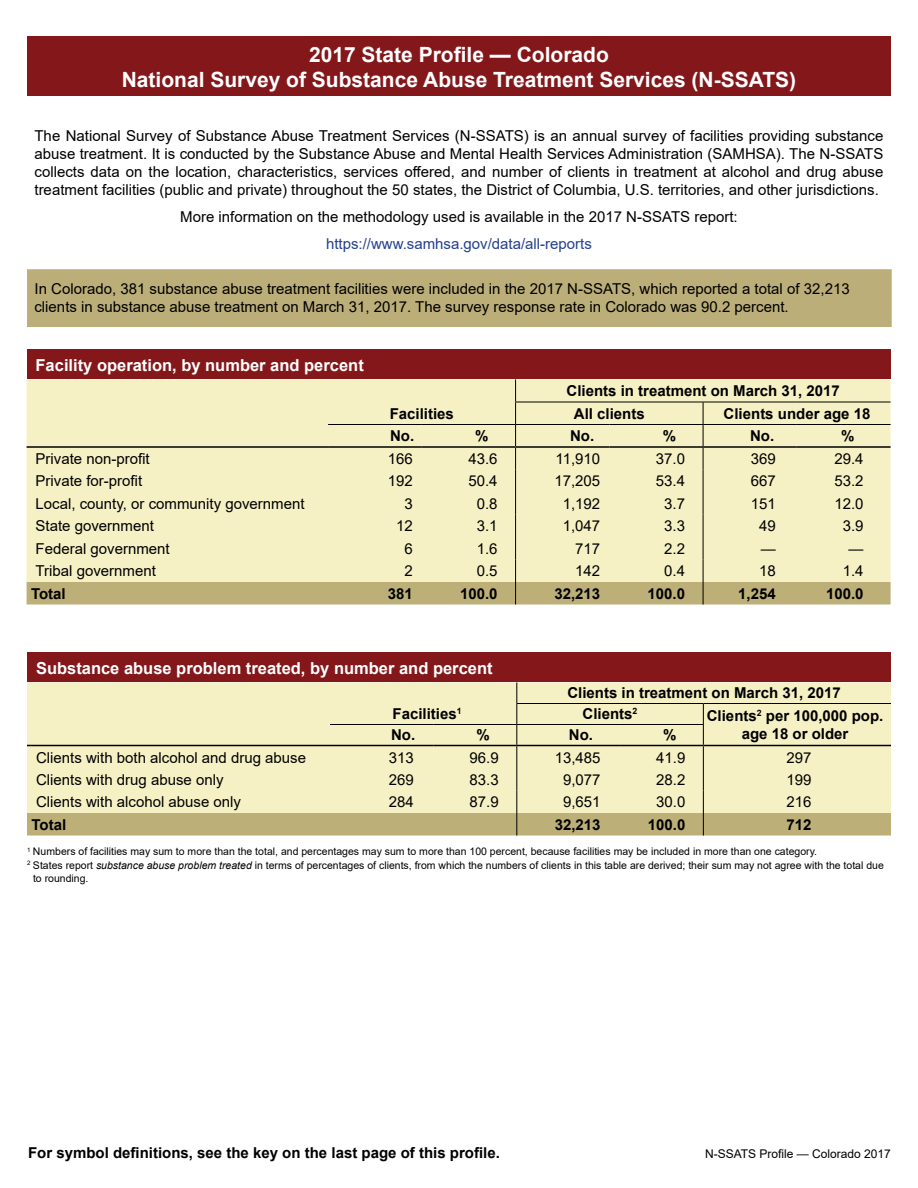
<style>
.page{position:relative;width:918px;height:1188px;background:#fff}
.page>*{position:absolute;margin:0;border:0;box-sizing:border-box;transform-origin:0 0}
.t1{font:700 21px/25.2px "Arial";color:#fff;text-align:center}
.Reverse_Table_Head{font:700 16.5px "Arial";color:#fff}
.Opening_Para{font:15px/18px "Arial";color:#000;text-align:justify}
.Table_Text{font:15px "Arial";color:#000}
.Table_Text-2{font:700 15px "Arial";color:#000}
.Web_Address{font:15px "Arial";color:#000}
.Table_Total{font:700 15px "Arial";color:#000}
.Web_Address-2{font:15px "Arial";color:#25408f}
.t2{font:12px "Arial";color:#000}
.Source{font:10.5px/13.5px "Arial";color:#000}
.s1{font-style:italic}
</style>
<div class="page">
<div style="left:27px;top:269px;width:865px;height:58px;background:#bcae78;border:2px solid #bcae78"></div>
<div style="left:27px;top:36px;width:864px;height:60px;background:#84171a"></div>
<div style="left:27px;top:350px;width:864px;height:30px;background:#84171a"></div>
<svg style="left:27px;top:380px;width:864px;height:224px;background:#ede7bb"></svg>
<hr style="left:609px;top:446px;width:94px;height:2px;background:#000">
<div style="left:27px;top:652px;width:864px;height:30px;background:#84171a"></div>
<svg style="left:27px;top:682px;width:864px;height:154px;background:#e9e2b6"></svg>
<hr style="left:517px;top:724px;width:103px;height:1px;background:#000">
<hr style="left:620px;top:724px;width:84px;height:1px;background:#000">
<h1 class="t1" style="left:122px;top:42px;width:676px">2017 State Profile — Colorado<br>National Survey of Substance Abuse Treatment Services (N-SSATS)</h1>
<p class="Opening_Para" style="left:34px;top:126px;width:851px">The National Survey of Substance Abuse Treatment Services (N-SSATS) is an annual survey of facilities providing substance abuse treatment. It is conducted by the Substance Abuse and Mental Health Services Administration (SAMHSA). The N-SSATS collects data on the location, characteristics, services offered, and number of clients in treatment at alcohol and drug abuse treatment facilities (public and private) throughout the 50 states, the District of Columbia, U.S. territories, and other jurisdictions.</p>
<p class="Web_Address" style="left:180px;top:206px;width:559px">More information on the methodology used is available in the 2017 N-SSATS report:</p>
<p class="Web_Address-2" style="left:326px;top:233px;width:267px">https://www.samhsa.gov/data/all-reports</p>
<p class="Opening_Para" style="left:34px;top:279px;width:817px">In Colorado, 381 substance abuse treatment facilities were included in the 2017 N-SSATS, which reported a total of 32,213 clients in substance abuse treatment on March 31, 2017. The survey response rate in Colorado was 90.2 percent.</p>
<h2 class="Reverse_Table_Head" style="left:36px;top:353px;width:330px">Facility operation, by number and percent</h2>
<p class="Table_Text-2" style="left:567px;top:380px;width:275px">Clients in treatment on March 31, 2017</p>
<p class="Table_Text-2" style="left:390px;top:403px;width:66px">Facilities</p>
<p class="Table_Text-2" style="left:574px;top:403px;width:72px">All clients</p>
<p class="Table_Text-2" style="left:724px;top:403px;width:148px">Clients under age 18</p>
<p class="Table_Text-2" style="left:390px;top:425px;width:26px">No.</p>
<p class="Table_Text-2" style="left:475px;top:425px;width:15px">%</p>
<p class="Table_Text-2" style="left:570px;top:425px;width:26px">No.</p>
<p class="Table_Text-2" style="left:663px;top:425px;width:15px">%</p>
<p class="Table_Text-2" style="left:750px;top:425px;width:26px">No.</p>
<p class="Table_Text-2" style="left:841px;top:425px;width:15px">%</p>
<p class="Table_Text" style="left:36px;top:448px;width:116px">Private non-profit</p>
<p class="Table_Text" style="left:388px;top:448px;width:27px">166</p>
<p class="Table_Text" style="left:468px;top:448px;width:31px">43.6</p>
<p class="Table_Text" style="left:556px;top:448px;width:46px">11,910</p>
<p class="Table_Text" style="left:656px;top:448px;width:31px">37.0</p>
<p class="Table_Text" style="left:751px;top:448px;width:27px">369</p>
<p class="Table_Text" style="left:834px;top:448px;width:31px">29.4</p>
<p class="Table_Text" style="left:36px;top:471px;width:108px">Private for-profit</p>
<p class="Table_Text" style="left:388px;top:471px;width:27px">192</p>
<p class="Table_Text" style="left:468px;top:471px;width:31px">50.4</p>
<p class="Table_Text" style="left:554px;top:471px;width:47px">17,205</p>
<p class="Table_Text" style="left:656px;top:471px;width:31px">53.4</p>
<p class="Table_Text" style="left:751px;top:471px;width:27px">667</p>
<p class="Table_Text" style="left:834px;top:471px;width:31px">53.2</p>
<p class="Table_Text" style="left:36px;top:493px;width:271px">Local, county, or community government</p>
<p class="Table_Text" style="left:404px;top:493px;width:10px">3</p>
<p class="Table_Text" style="left:477px;top:493px;width:22px">0.8</p>
<p class="Table_Text" style="left:563px;top:493px;width:39px">1,192</p>
<p class="Table_Text" style="left:664px;top:493px;width:22px">3.7</p>
<p class="Table_Text" style="left:751px;top:493px;width:27px">151</p>
<p class="Table_Text" style="left:834px;top:493px;width:31px">12.0</p>
<p class="Table_Text" style="left:36px;top:516px;width:120px">State government</p>
<p class="Table_Text" style="left:396px;top:516px;width:18px">12</p>
<p class="Table_Text" style="left:477px;top:516px;width:22px">3.1</p>
<p class="Table_Text" style="left:563px;top:516px;width:39px">1,047</p>
<p class="Table_Text" style="left:664px;top:516px;width:22px">3.3</p>
<p class="Table_Text" style="left:759px;top:516px;width:18px">49</p>
<p class="Table_Text" style="left:843px;top:516px;width:22px">3.9</p>
<p class="Table_Text" style="left:36px;top:538px;width:136px">Federal government</p>
<p class="Table_Text" style="left:404px;top:538px;width:10px">6</p>
<p class="Table_Text" style="left:477px;top:538px;width:22px">1.6</p>
<p class="Table_Text" style="left:575px;top:538px;width:27px">717</p>
<p class="Table_Text" style="left:664px;top:538px;width:22px">2.2</p>
<p class="Table_Text" style="left:761px;top:538px;width:16px">—</p>
<p class="Table_Text" style="left:849px;top:538px;width:16px">—</p>
<p class="Table_Text" style="left:36px;top:561px;width:122px">Tribal government</p>
<p class="Table_Text" style="left:404px;top:561px;width:10px">2</p>
<p class="Table_Text" style="left:477px;top:561px;width:22px">0.5</p>
<p class="Table_Text" style="left:575px;top:561px;width:27px">142</p>
<p class="Table_Text" style="left:664px;top:561px;width:22px">0.4</p>
<p class="Table_Text" style="left:759px;top:561px;width:18px">18</p>
<p class="Table_Text" style="left:843px;top:561px;width:22px">1.4</p>
<p class="Table_Total" style="left:31px;top:583px;width:36px">Total</p>
<p class="Table_Total" style="left:388px;top:583px;width:27px">381</p>
<p class="Table_Total" style="left:460px;top:583px;width:39px">100.0</p>
<p class="Table_Total" style="left:554px;top:583px;width:47px">32,213</p>
<p class="Table_Total" style="left:648px;top:583px;width:39px">100.0</p>
<p class="Table_Total" style="left:738px;top:583px;width:39px">1,254</p>
<p class="Table_Total" style="left:826px;top:583px;width:39px">100.0</p>
<h2 class="Reverse_Table_Head" style="left:36px;top:656px;width:458px">Substance abuse problem treated, by number and percent</h2>
<p class="Table_Text-2" style="left:567px;top:682px;width:275px">Clients in treatment on March 31, 2017</p>
<p class="Table_Text-2" style="left:393px;top:703px;width:71px">Facilities<sup>1</sup></p>
<p class="Table_Text-2" style="left:583px;top:704px;width:56px">Clients<sup>2</sup></p>
<p class="Table_Text-2" style="left:707px;top:705px;width:178px">Clients<sup>2</sup> per 100,000 pop.</p>
<p class="Table_Text-2" style="left:391px;top:724px;width:26px">No.</p>
<p class="Table_Text-2" style="left:476px;top:724px;width:15px">%</p>
<p class="Table_Text-2" style="left:569px;top:724px;width:26px">No.</p>
<p class="Table_Text-2" style="left:663px;top:724px;width:15px">%</p>
<p class="Table_Text-2" style="left:742px;top:723px;width:108px">age 18 or older</p>
<p class="Table_Text" style="left:36px;top:747px;width:272px">Clients with both alcohol and drug abuse</p>
<p class="Table_Text" style="left:389px;top:747px;width:27px">313</p>
<p class="Table_Text" style="left:470px;top:747px;width:31px">96.9</p>
<p class="Table_Text" style="left:555px;top:747px;width:47px">13,485</p>
<p class="Table_Text" style="left:656px;top:747px;width:31px">41.9</p>
<p class="Table_Text" style="left:786px;top:747px;width:27px">297</p>
<p class="Table_Text" style="left:36px;top:769px;width:189px">Clients with drug abuse only</p>
<p class="Table_Text" style="left:389px;top:769px;width:27px">269</p>
<p class="Table_Text" style="left:470px;top:769px;width:31px">83.3</p>
<p class="Table_Text" style="left:563px;top:769px;width:39px">9,077</p>
<p class="Table_Text" style="left:656px;top:769px;width:31px">28.2</p>
<p class="Table_Text" style="left:786px;top:769px;width:27px">199</p>
<p class="Table_Text" style="left:36px;top:792px;width:207px">Clients with alcohol abuse only</p>
<p class="Table_Text" style="left:389px;top:792px;width:27px">284</p>
<p class="Table_Text" style="left:470px;top:792px;width:31px">87.9</p>
<p class="Table_Text" style="left:563px;top:792px;width:39px">9,651</p>
<p class="Table_Text" style="left:656px;top:792px;width:31px">30.0</p>
<p class="Table_Text" style="left:786px;top:792px;width:27px">216</p>
<p class="Table_Total" style="left:32px;top:814px;width:36px">Total</p>
<p class="Table_Total" style="left:555px;top:814px;width:47px">32,213</p>
<p class="Table_Total" style="left:648px;top:814px;width:39px">100.0</p>
<p class="Table_Total" style="left:786px;top:814px;width:27px">712</p>
<p class="Source" style="left:27px;top:844px;width:792px"><sup>1</sup> Numbers of facilities may sum to more than the total, and percentages may sum to more than 100 percent, because facilities may be included in more than one category.</p>
<p class="Source" style="left:33px;top:858px;width:852px;text-indent:-6px"><sup>2</sup> States report <span class="s1">substance abuse problem treated</span> in terms of percentages of clients, from which the numbers of clients in this table are derived; their sum may not agree with the total due to rounding.</p>
<p class="Table_Text-2" style="left:28px;top:1142px;width:473px">For symbol definitions, see the key on the last page of this profile.</p>
<p class="t2" style="left:705px;top:1146px;width:187px">N-SSATS Profile — Colorado 2017</p>
</div>
